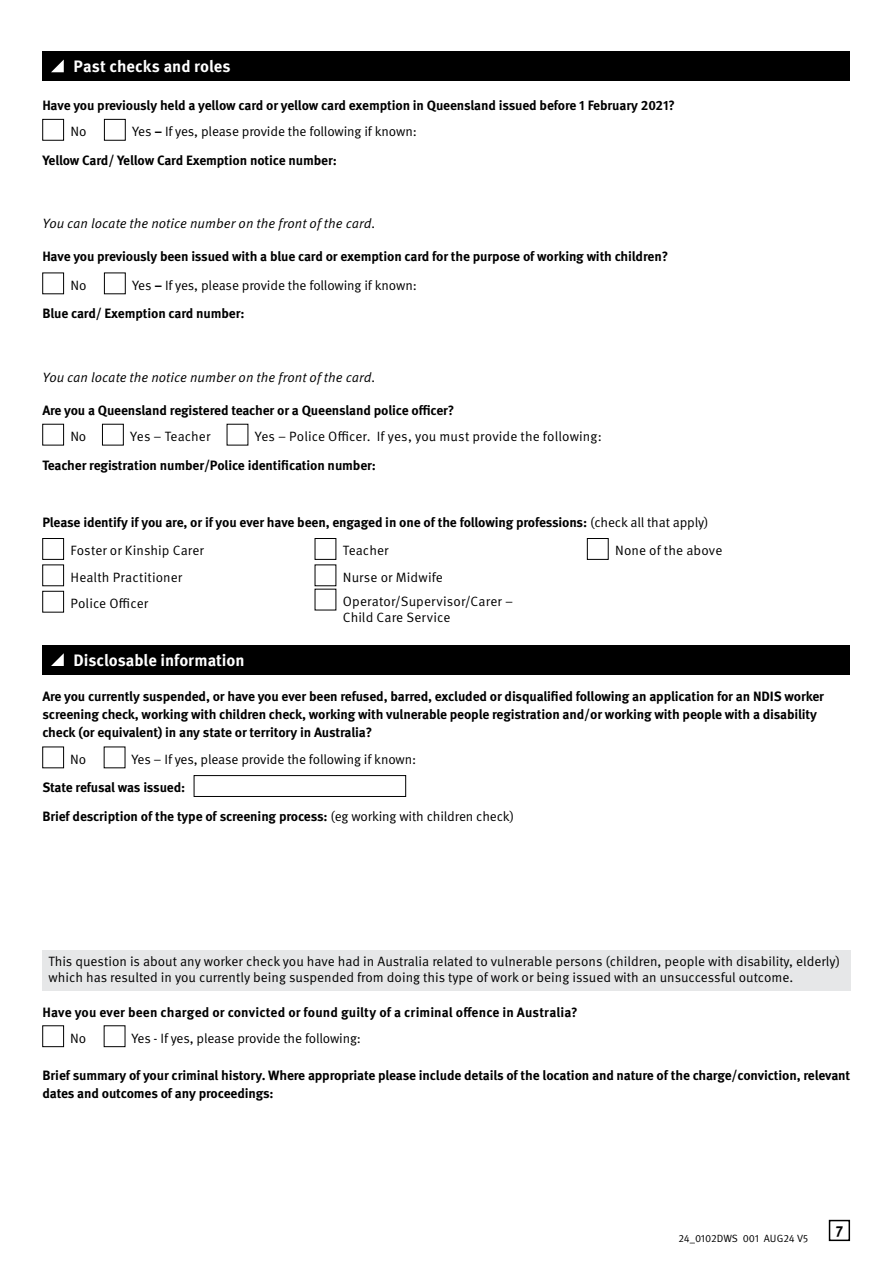
<style>
.page{position:relative;width:893px;height:1263px;background:#fff}
.page>*{position:absolute;margin:0;border:0;box-sizing:border-box;transform-origin:0 0}
.t1{font:700 16.5px "Meta OT";letter-spacing:-.005em;color:#fff}
.t2{font:700 15px "Meta OT";color:#000}
.t3{font:700 13.5px/18px "Meta OT";letter-spacing:-.01em;color:#000}
.t4{font:13.5px/26.4px "Meta OT Norm";color:#000}
.t5{font:13.5px "Meta OT Norm Ita";letter-spacing:.005em;color:#000}
.t6{font:10.5px "Meta OT Norm";color:#000}
.s1{font-family:"Meta OT";font-weight:700}
.s2{font-family:"Meta OT Norm";font-weight:400}
</style>
<div class="page">
<div style="left:829px;top:1220px;width:21px;height:21px;border:2px solid #000"></div>
<div style="left:43px;top:51px;width:807px;height:30px;background:#000"></div>
<svg style="left:51px;top:60px;width:13px;height:12px"></svg>
<div style="left:43px;top:119px;width:21px;height:21px;border:1px solid #000"></div>
<div style="left:104px;top:119px;width:21px;height:21px;border:1px solid #000"></div>
<div style="left:102px;top:424px;width:22px;height:21px;border:1px solid #000"></div>
<div style="left:43px;top:538px;width:21px;height:22px;border:1px solid #000"></div>
<div style="left:43px;top:591px;width:21px;height:21px;border:1px solid #000"></div>
<div style="left:315px;top:538px;width:21px;height:22px;border:1px solid #000"></div>
<div style="left:587px;top:538px;width:21px;height:22px;border:1px solid #000"></div>
<div style="left:43px;top:645px;width:807px;height:29px;background:#000"></div>
<svg style="left:51px;top:653px;width:13px;height:13px"></svg>
<div style="left:194px;top:775px;width:212px;height:22px;border:1px solid #000"></div>
<div style="left:43px;top:950px;width:807px;height:40px;background:#e6e7e8"></div>
<div style="left:43px;top:1025px;width:21px;height:22px;border:1px solid #000"></div>
<p class="t1" style="left:73px;top:56px;width:159px">Past checks and roles</p>
<p class="t3" style="left:43px;top:96px;width:634px">Have you previously held a yellow card or yellow card exemption in Queensland issued before 1 February 2021?</p>
<p class="t4" style="left:71px;top:118px;width:17px">No</p>
<p class="t4" style="left:132px;top:118px;width:286px">Yes <span class="s1">–</span> If yes, please provide the following if known:</p>
<p class="t3" style="left:43px;top:151px;width:296px">Yellow Card/ Yellow Card Exemption notice number:</p>
<p class="t5" style="left:43px;top:216px;width:335px">You can locate the notice number on the front of the card.</p>
<p class="t3" style="left:43px;top:248px;width:627px">Have you previously been issued with a blue card or exemption card for the purpose of working with children?</p>
<p class="t4" style="left:71px;top:272px;width:17px">No</p>
<p class="t4" style="left:132px;top:272px;width:286px">Yes <span class="s1">–</span> If yes, please provide the following if known:</p>
<p class="t3" style="left:43px;top:305px;width:204px">Blue card/ Exemption card number:</p>
<p class="t5" style="left:43px;top:369px;width:335px">You can locate the notice number on the front of the card.</p>
<p class="t3" style="left:43px;top:401px;width:413px">Are you a Queensland registered teacher or a Queensland police officer?</p>
<p class="t4" style="left:71px;top:423px;width:17px">No</p>
<p class="t4" style="left:130px;top:423px;width:82px">Yes – Teacher</p>
<p class="t4" style="left:255px;top:423px;width:348px">Yes – Police Officer. If yes, you must provide the following:</p>
<p class="t3" style="left:43px;top:456px;width:335px">Teacher registration number/Police identification number:</p>
<p class="t3" style="left:43px;top:513px;width:668px">Please identify if you are, or if you ever have been, engaged in one of the following professions: <span class="s2">(check all that apply)</span></p>
<p class="t4" style="left:71px;top:538px;width:135px">Foster or Kinship Carer<br>Health Practitioner<br>Police Officer</p>
<p class="t4" style="left:343px;top:538px;width:102px">Teacher<br>Nurse or Midwife</p>
<p class="t4" style="left:615px;top:538px;width:109px">None of the above</p>
<p class="t4" style="left:343px;top:594px;width:172px;line-height:15.8px">Operator/Supervisor/Carer –<br>Child Care Service</p>
<p class="t1" style="left:73px;top:650px;width:173px">Disclosable information</p>
<p class="t3" style="left:43px;top:688px;width:783px">Are you currently suspended, or have you ever been refused, barred, excluded or disqualified following an application for an NDIS worker screening check, working with children check, working with vulnerable people registration and/or working with people with a disability check (or equivalent) in any state or territory in Australia?</p>
<p class="t4" style="left:70px;top:746px;width:17px">No</p>
<p class="t4" style="left:132px;top:746px;width:286px">Yes – If yes, please provide the following if known:</p>
<p class="t3" style="left:43px;top:773px;width:473px;line-height:28.7px">State refusal was issued:<br>Brief description of the type of screening process: <span class="s2">(eg working with children check)</span></p>
<p class="t4" style="left:49px;top:954px;width:793px;line-height:15.8px">This question is about any worker check you have had in Australia related to vulnerable persons (children, people with disability, elderly) which has resulted in you currently being suspended from doing this type of work or being issued with an unsuccessful outcome.</p>
<p class="t3" style="left:43px;top:1004px;width:537px">Have you ever been charged or convicted or found guilty of a criminal offence in Australia?</p>
<p class="t4" style="left:70px;top:1025px;width:17px">No</p>
<p class="t4" style="left:132px;top:1025px;width:231px">Yes - If yes, please provide the following:</p>
<p class="t3" style="left:43px;top:1066px;width:809px">Brief summary of your criminal history. Where appropriate please include details of the location and nature of the charge/conviction, relevant dates and outcomes of any proceedings:</p>
<p class="t6" style="left:678px;top:1232px;width:132px">24_0102DWS 001 AUG24 V5</p>
<p class="t2" style="left:836px;top:1219px;width:9px">7</p>
</div>
